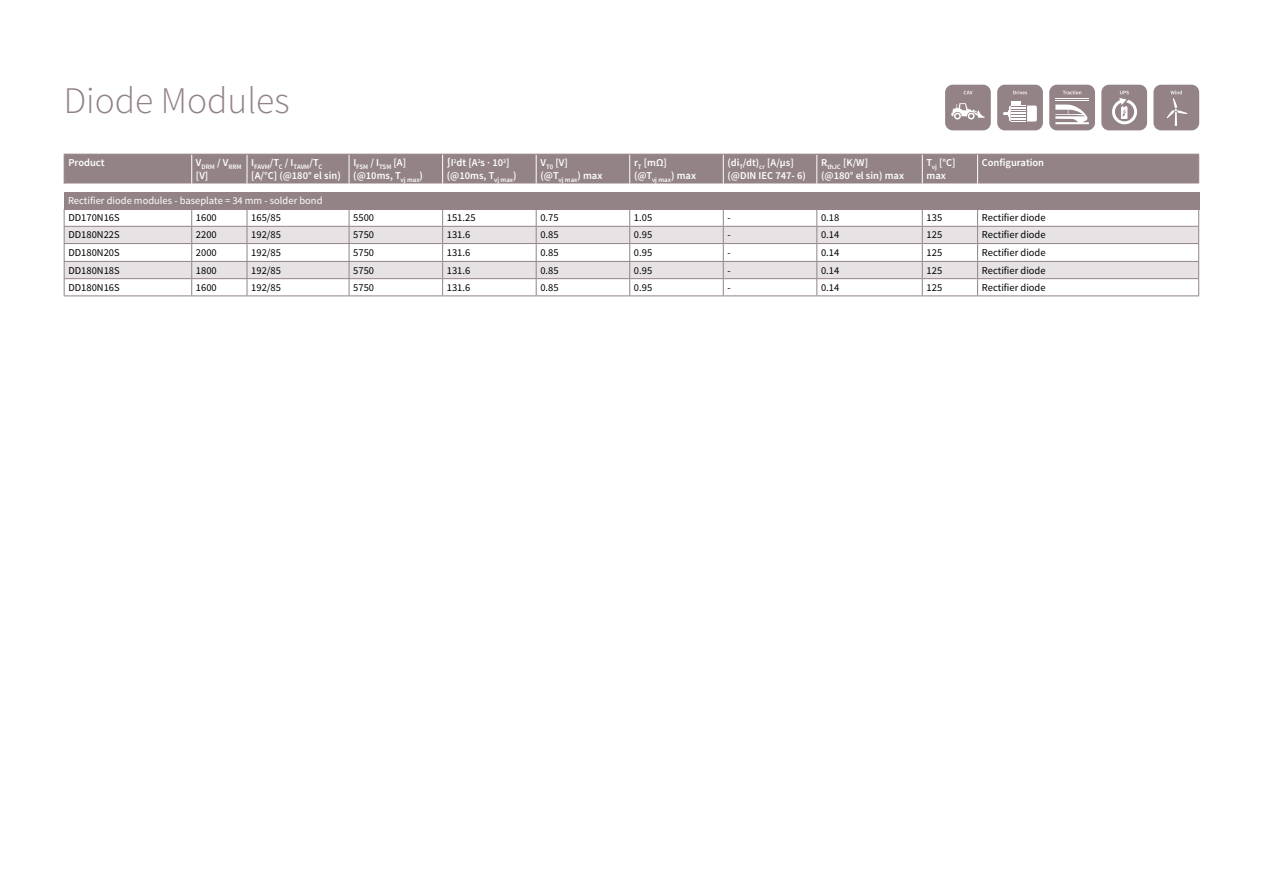
<style>
.page{position:relative;width:1263px;height:893px;background:#fff}
.page>*{position:absolute;margin:0;border:0;box-sizing:border-box;transform-origin:0 0}
.t1{font:300 37.5px "Source Sans Pro";color:#938386}
.t2{font:10.5px "Source Sans Pro";color:#000}
.t3{font:600 10.5px/12.6px "Source Sans Pro";color:#fff}
.t4{font:10.5px "Source Sans Pro";color:#fff}
.t5{font:600 6.9px "Source Sans Pro";color:#fff}
</style>
<div class="page">
<div style="left:1101px;top:85px;width:46px;height:45px;background:#938386;border-radius:8px"></div>
<svg style="left:1112px;top:91px;width:25px;height:33px"></svg>
<div style="left:945px;top:85px;width:46px;height:45px;background:#938386;border-radius:8px"></div>
<svg style="left:964px;top:91px;width:8px;height:3px"></svg>
<svg style="left:951px;top:103px;width:34px;height:17px"></svg>
<div style="left:997px;top:85px;width:46px;height:45px;background:#938386;border-radius:8px"></div>
<hr style="left:1011px;top:101px;width:10px;height:4px;background:#fff">
<svg style="left:1003px;top:106px;width:34px;height:16px"></svg>
<svg style="left:1013px;top:90px;width:14px;height:4px"></svg>
<div style="left:1153px;top:85px;width:46px;height:45px;background:#938386;border-radius:8px"></div>
<svg style="left:1167px;top:90px;width:20px;height:36px"></svg>
<div style="left:1049px;top:85px;width:46px;height:45px;background:#938386;border-radius:8px"></div>
<hr style="left:1055px;top:101px;width:34px;height:1px;background:#fff">
<hr style="left:1055px;top:99px;width:34px;height:1px;background:#fff">
<svg style="left:1055px;top:104px;width:34px;height:20px"></svg>
<svg style="left:1063px;top:90px;width:18px;height:4px"></svg>
<svg style="left:65px;top:227px;width:1133px;height:51px;fill:#e7e3e4"></svg>
<svg style="left:1198px;top:210px;width:1px;height:85px"></svg>
<hr style="left:64px;top:226px;width:128px;height:1px;background:#938386">
<hr style="left:192px;top:226px;width:55px;height:1px;background:#938386">
<hr style="left:247px;top:226px;width:102px;height:1px;background:#938386">
<hr style="left:349px;top:226px;width:94px;height:1px;background:#938386">
<hr style="left:443px;top:226px;width:93px;height:1px;background:#938386">
<hr style="left:536px;top:226px;width:94px;height:1px;background:#938386">
<hr style="left:630px;top:226px;width:93px;height:1px;background:#938386">
<hr style="left:723px;top:226px;width:94px;height:1px;background:#938386">
<hr style="left:817px;top:226px;width:105px;height:1px;background:#938386">
<hr style="left:922px;top:226px;width:55px;height:1px;background:#938386">
<hr style="left:977px;top:226px;width:222px;height:1px;background:#938386">
<hr style="left:64px;top:243px;width:128px;height:1px;background:#938386">
<hr style="left:192px;top:243px;width:55px;height:1px;background:#938386">
<hr style="left:247px;top:243px;width:102px;height:1px;background:#938386">
<hr style="left:349px;top:243px;width:94px;height:1px;background:#938386">
<hr style="left:443px;top:243px;width:93px;height:1px;background:#938386">
<hr style="left:536px;top:243px;width:94px;height:1px;background:#938386">
<hr style="left:630px;top:243px;width:93px;height:1px;background:#938386">
<hr style="left:723px;top:243px;width:94px;height:1px;background:#938386">
<hr style="left:817px;top:243px;width:105px;height:1px;background:#938386">
<hr style="left:922px;top:243px;width:55px;height:1px;background:#938386">
<hr style="left:977px;top:243px;width:222px;height:1px;background:#938386">
<hr style="left:64px;top:261px;width:128px;height:1px;background:#938386">
<hr style="left:192px;top:261px;width:55px;height:1px;background:#938386">
<hr style="left:247px;top:261px;width:102px;height:1px;background:#938386">
<hr style="left:349px;top:261px;width:94px;height:1px;background:#938386">
<hr style="left:443px;top:261px;width:93px;height:1px;background:#938386">
<hr style="left:536px;top:261px;width:94px;height:1px;background:#938386">
<hr style="left:630px;top:261px;width:93px;height:1px;background:#938386">
<hr style="left:723px;top:261px;width:94px;height:1px;background:#938386">
<hr style="left:817px;top:261px;width:105px;height:1px;background:#938386">
<hr style="left:922px;top:261px;width:55px;height:1px;background:#938386">
<hr style="left:977px;top:261px;width:222px;height:1px;background:#938386">
<hr style="left:64px;top:278px;width:128px;height:1px;background:#938386">
<hr style="left:192px;top:278px;width:55px;height:1px;background:#938386">
<hr style="left:247px;top:278px;width:102px;height:1px;background:#938386">
<hr style="left:349px;top:278px;width:94px;height:1px;background:#938386">
<hr style="left:443px;top:278px;width:93px;height:1px;background:#938386">
<hr style="left:536px;top:278px;width:94px;height:1px;background:#938386">
<hr style="left:630px;top:278px;width:93px;height:1px;background:#938386">
<hr style="left:723px;top:278px;width:94px;height:1px;background:#938386">
<hr style="left:817px;top:278px;width:105px;height:1px;background:#938386">
<hr style="left:922px;top:278px;width:55px;height:1px;background:#938386">
<hr style="left:977px;top:278px;width:222px;height:1px;background:#938386">
<hr style="left:64px;top:295px;width:128px;height:1px;background:#938386">
<hr style="left:192px;top:295px;width:55px;height:1px;background:#938386">
<hr style="left:247px;top:295px;width:102px;height:1px;background:#938386">
<hr style="left:349px;top:295px;width:94px;height:1px;background:#938386">
<hr style="left:443px;top:295px;width:93px;height:1px;background:#938386">
<hr style="left:536px;top:295px;width:94px;height:1px;background:#938386">
<hr style="left:630px;top:295px;width:93px;height:1px;background:#938386">
<hr style="left:723px;top:295px;width:94px;height:1px;background:#938386">
<hr style="left:817px;top:295px;width:105px;height:1px;background:#938386">
<hr style="left:922px;top:295px;width:55px;height:1px;background:#938386">
<hr style="left:977px;top:295px;width:222px;height:1px;background:#938386">
<div style="left:64px;top:154px;width:1135px;height:30px;background:#938386"></div>
<svg style="left:64px;top:210px;width:1px;height:85px"></svg>
<svg style="left:191px;top:210px;width:1px;height:85px"></svg>
<svg style="left:247px;top:210px;width:1px;height:85px"></svg>
<svg style="left:349px;top:210px;width:1px;height:85px"></svg>
<svg style="left:442px;top:210px;width:1px;height:85px"></svg>
<svg style="left:536px;top:210px;width:1px;height:85px"></svg>
<svg style="left:629px;top:210px;width:1px;height:85px"></svg>
<svg style="left:723px;top:210px;width:1px;height:85px"></svg>
<svg style="left:816px;top:210px;width:1px;height:85px"></svg>
<svg style="left:922px;top:210px;width:1px;height:85px"></svg>
<svg style="left:977px;top:210px;width:1px;height:85px"></svg>
<div style="left:64px;top:192px;width:1135px;height:18px;background:#938386"></div>
<h1 class="t1" style="left:64px;top:78px;width:227px">Diode Modules</h1>
<p class="t3" style="left:68px;top:157px;width:38px">Product</p>
<p class="t5" style="left:196px;top:162px;width:47px"><sup>V</sup>DRM <sup>/</sup> <sup>V</sup>RRM</p>
<p class="t3" style="left:196px;top:169px;width:14px">[V]</p>
<p class="t5" style="left:251px;top:162px;width:73px"><sup>I</sup>FAVM<sup>/T</sup>C <sup>/</sup> <sup>I</sup>TAVM<sup>/T</sup>C</p>
<p class="t3" style="left:251px;top:169px;width:91px">[A/°C] (@180° el sin)</p>
<p class="t4" style="left:68px;top:194px;width:256px">Rectifier diode modules - baseplate = 34 mm - solder bond</p>
<p class="t3" style="left:353px;top:157px;width:71px">I<sub>FSM</sub> / I<sub>TSM</sub> [A] (@10ms, T<sub>vj</sub> <sub>max</sub>)</p>
<p class="t3" style="left:447px;top:157px;width:71px">∫I<sup>2</sup>dt [A<sup>2</sup>s · 10<sup>3</sup>] (@10ms, T<sub>vj</sub> <sub>max</sub>)</p>
<p class="t3" style="left:540px;top:157px;width:64px">V<sub>T0</sub> [V]<br>(@T<sub>vj</sub> <sub>max</sub>) max</p>
<p class="t3" style="left:634px;top:157px;width:64px">r<sub>T</sub> [mΩ]<br>(@T<sub>vj</sub> <sub>max</sub>) max</p>
<p class="t3" style="left:727px;top:157px;width:80px">(di<sub>T</sub>/dt)<sub>cr</sub> [A/µs] (@DIN IEC 747- 6)</p>
<p class="t3" style="left:821px;top:157px;width:84px">R<sub>thJC</sub> [K/W]<br>(@180° el sin) max</p>
<p class="t3" style="left:926px;top:157px;width:31px">T<sub>vj</sub> [°C] max</p>
<p class="t3" style="left:982px;top:157px;width:64px">Configuration</p>
<p class="t2" style="left:68px;top:211px;width:53px">DD170N16S</p>
<p class="t2" style="left:196px;top:211px;width:22px">1600</p>
<p class="t2" style="left:251px;top:211px;width:31px">165/85</p>
<p class="t2" style="left:353px;top:211px;width:22px">5500</p>
<p class="t2" style="left:447px;top:211px;width:30px">151.25</p>
<p class="t2" style="left:540px;top:211px;width:20px">0.75</p>
<p class="t2" style="left:634px;top:211px;width:20px">1.05</p>
<p class="t2" style="left:727px;top:211px;width:5px">-</p>
<p class="t2" style="left:821px;top:211px;width:20px">0.18</p>
<p class="t2" style="left:926px;top:211px;width:17px">135</p>
<p class="t2" style="left:982px;top:211px;width:65px">Rectifier diode</p>
<p class="t2" style="left:68px;top:228px;width:53px">DD180N22S</p>
<p class="t2" style="left:196px;top:228px;width:22px">2200</p>
<p class="t2" style="left:251px;top:228px;width:31px">192/85</p>
<p class="t2" style="left:353px;top:228px;width:22px">5750</p>
<p class="t2" style="left:447px;top:228px;width:25px">131.6</p>
<p class="t2" style="left:540px;top:228px;width:20px">0.85</p>
<p class="t2" style="left:634px;top:228px;width:20px">0.95</p>
<p class="t2" style="left:727px;top:228px;width:5px">-</p>
<p class="t2" style="left:821px;top:228px;width:20px">0.14</p>
<p class="t2" style="left:926px;top:228px;width:17px">125</p>
<p class="t2" style="left:982px;top:228px;width:65px">Rectifier diode</p>
<p class="t2" style="left:68px;top:246px;width:53px">DD180N20S</p>
<p class="t2" style="left:196px;top:246px;width:22px">2000</p>
<p class="t2" style="left:251px;top:246px;width:31px">192/85</p>
<p class="t2" style="left:353px;top:246px;width:22px">5750</p>
<p class="t2" style="left:447px;top:246px;width:25px">131.6</p>
<p class="t2" style="left:540px;top:246px;width:20px">0.85</p>
<p class="t2" style="left:634px;top:246px;width:20px">0.95</p>
<p class="t2" style="left:727px;top:246px;width:5px">-</p>
<p class="t2" style="left:821px;top:246px;width:20px">0.14</p>
<p class="t2" style="left:926px;top:246px;width:17px">125</p>
<p class="t2" style="left:982px;top:246px;width:65px">Rectifier diode</p>
<p class="t2" style="left:68px;top:264px;width:53px">DD180N18S</p>
<p class="t2" style="left:196px;top:264px;width:22px">1800</p>
<p class="t2" style="left:251px;top:264px;width:31px">192/85</p>
<p class="t2" style="left:353px;top:264px;width:22px">5750</p>
<p class="t2" style="left:447px;top:264px;width:25px">131.6</p>
<p class="t2" style="left:540px;top:264px;width:20px">0.85</p>
<p class="t2" style="left:634px;top:264px;width:20px">0.95</p>
<p class="t2" style="left:727px;top:264px;width:5px">-</p>
<p class="t2" style="left:821px;top:264px;width:20px">0.14</p>
<p class="t2" style="left:926px;top:264px;width:17px">125</p>
<p class="t2" style="left:982px;top:264px;width:65px">Rectifier diode</p>
<p class="t2" style="left:68px;top:281px;width:53px">DD180N16S</p>
<p class="t2" style="left:196px;top:281px;width:22px">1600</p>
<p class="t2" style="left:251px;top:281px;width:31px">192/85</p>
<p class="t2" style="left:353px;top:281px;width:22px">5750</p>
<p class="t2" style="left:447px;top:281px;width:25px">131.6</p>
<p class="t2" style="left:540px;top:281px;width:20px">0.85</p>
<p class="t2" style="left:634px;top:281px;width:20px">0.95</p>
<p class="t2" style="left:727px;top:281px;width:5px">-</p>
<p class="t2" style="left:821px;top:281px;width:20px">0.14</p>
<p class="t2" style="left:926px;top:281px;width:17px">125</p>
<p class="t2" style="left:982px;top:281px;width:65px">Rectifier diode</p>
</div>
